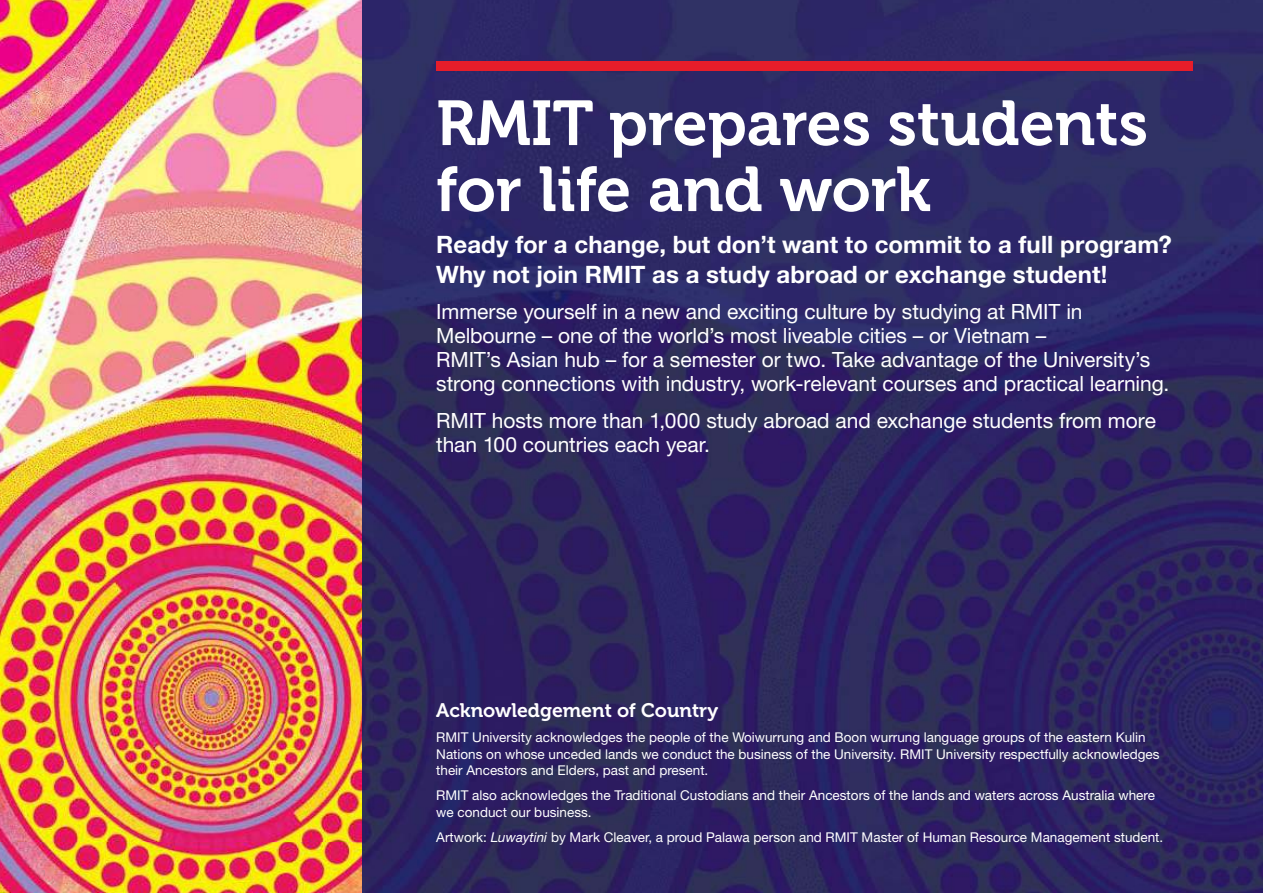
<style>
.page{position:relative;width:1263px;height:893px;background:#fff}
.page>*{position:absolute;margin:0;border:0;box-sizing:border-box;transform-origin:0 0}
.t1{font:63px/66px "Museo 700";color:#fff}
.t2{font:700 24px/30px "Helvetica Neue LT Pro";letter-spacing:.005em;color:#fff}
.t3{font:21px/24px "Helvetica Neue LT Pro";letter-spacing:-.005em;color:#fff}
.t4{font:19.5px "Museo 700";color:#fff}
.t5{font:13.5px/16.5px "Helvetica Neue LT Pro";color:#fff}
.s1{font-style:italic}
</style>
<div class="page">
<img style="left:0;top:842px;width:362px;height:51px">
<img style="left:0;top:0;width:362px;height:842px">
<svg style="left:39px;top:871px;width:6px;height:8px"></svg>
<img style="left:362px;top:0;width:901px;height:893px">
<div style="left:436px;top:62px;width:757px;height:9px;background:#e61d2a"></div>
<h1 class="t1" style="left:436px;top:91px;width:713px">RMIT prepares students for life and work</h1>
<h2 class="t2" style="left:436px;top:228px;width:737px">Ready for a change, but don’t want to commit to a full program?<br>Why not join RMIT as a study abroad or exchange student!</h2>
<p class="t3" style="left:436px;top:300px;width:734px">Immerse yourself in a new and exciting culture by studying at RMIT in Melbourne – one of the world’s most liveable cities – or Vietnam –<br>RMIT’s Asian hub – for a semester or two. Take advantage of the University’s strong connections with industry, work-relevant courses and practical learning.</p>
<h3 class="t3" style="left:436px;top:408px;width:721px">RMIT hosts more than 1,000 study abroad and exchange students from more than 100 countries each year.</h3>
<h3 class="t4" style="left:436px;top:700px;width:284px">Acknowledgement of Country</h3>
<p class="t5" style="left:436px;top:729px;width:725px">RMIT University acknowledges the people of the Woiwurrung and Boon wurrung language groups of the eastern Kulin<br>Nations on whose unceded lands we conduct the business of the University. RMIT University respectfully acknowledges their Ancestors and Elders, past and present.</p>
<p class="t5" style="left:436px;top:787px;width:720px">RMIT also acknowledges the Traditional Custodians and their Ancestors of the lands and waters across Australia where we conduct our business.</p>
<p class="t5" style="left:436px;top:829px;width:728px">Artwork: <span class="s1">Luwaytini</span> by Mark Cleaver, a proud Palawa person and RMIT Master of Human Resource Management student.</p>
</div>
